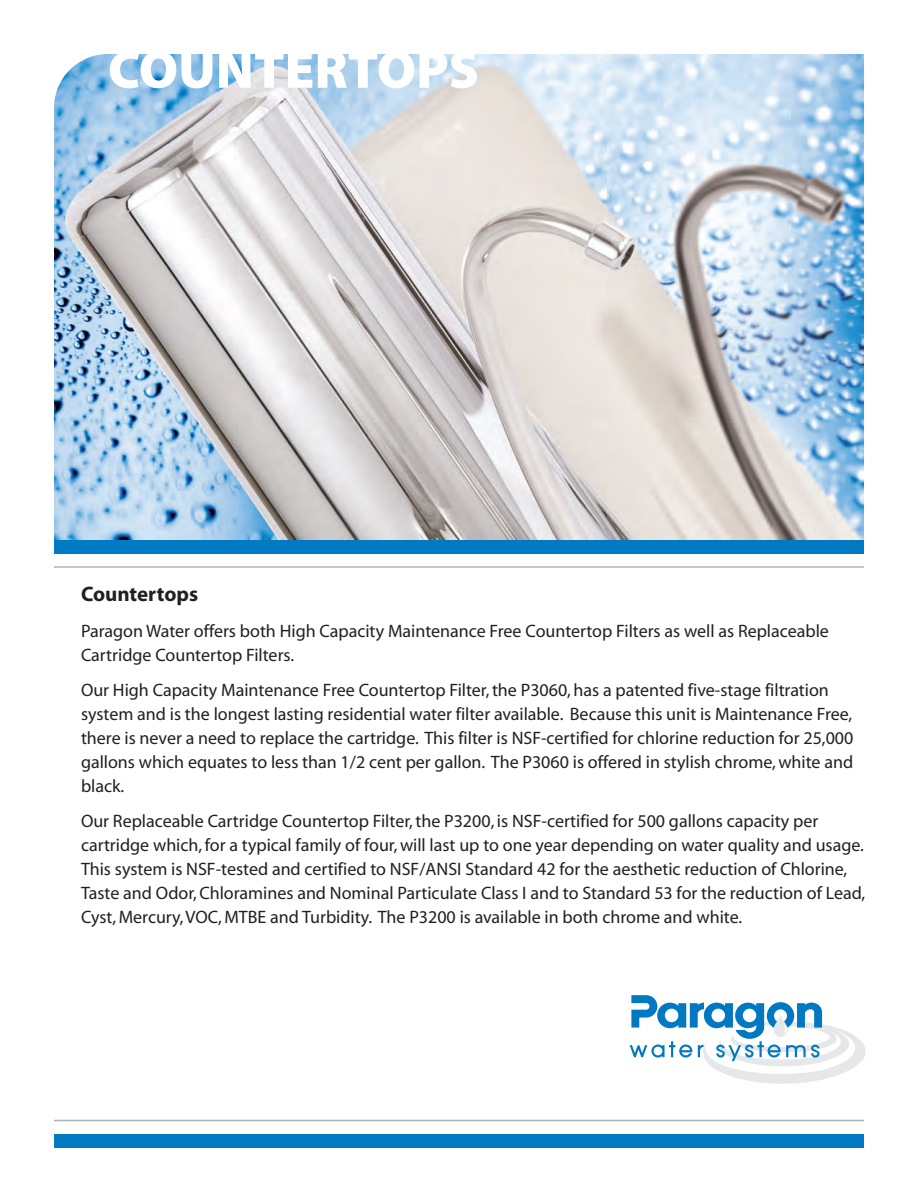
<style>
.page{position:relative;width:918px;height:1188px;background:#fff}
.page>*{position:absolute;margin:0;border:0;box-sizing:border-box;transform-origin:0 0}
.t1{font:900 54px "Myriad Pro";color:#fff}
.t2{font:700 21px "Myriad Pro";color:#231f20}
.t3{font:18px/24px "Myriad";color:#231f20}
</style>
<div class="page">
<img style="left:54px;top:54px;width:810px;height:486px">
<hr style="left:54px;top:566px;width:810px;height:2px;background:#aeb3b8">
<div style="left:54px;top:540px;width:810px;height:14px;background:#007bc3"></div>
<hr style="left:54px;top:1120px;width:810px;height:1px;background:#aeb3b8">
<div style="left:54px;top:1134px;width:810px;height:14px;background:#007bc3"></div>
<svg style="left:630px;top:995px;width:236px;height:89px"></svg>
<h1 class="t1" style="left:108px;top:49px;width:372px">COUNTERTOPS</h1>
<p class="t2" style="left:81px;top:586px;width:119px">Countertops</p>
<p class="t3" style="left:81px;top:620px;width:749px">Paragon Water offers both High Capacity Maintenance Free Countertop Filters as well as Replaceable<br>Cartridge Countertop Filters.</p>
<p class="t3" style="left:81px;top:680px;width:774px">Our High Capacity Maintenance Free Countertop Filter, the P3060, has a patented five-stage filtration system and is the longest lasting residential water filter available. Because this unit is Maintenance Free, there is never a need to replace the cartridge. This filter is NSF-certified for chlorine reduction for 25,000 gallons which equates to less than 1/2 cent per gallon. The P3060 is offered in stylish chrome, white and black.</p>
<p class="t3" style="left:81px;top:811px;width:786px">Our Replaceable Cartridge Countertop Filter, the P3200, is NSF-certified for 500 gallons capacity per cartridge which, for a typical family of four, will last up to one year depending on water quality and usage.<br>This system is NSF-tested and certified to NSF/ANSI Standard 42 for the aesthetic reduction of Chlorine, Taste and Odor, Chloramines and Nominal Particulate Class I and to Standard 53 for the reduction of Lead, Cyst, Mercury, VOC, MTBE and Turbidity. The P3200 is available in both chrome and white.</p>
</div>
